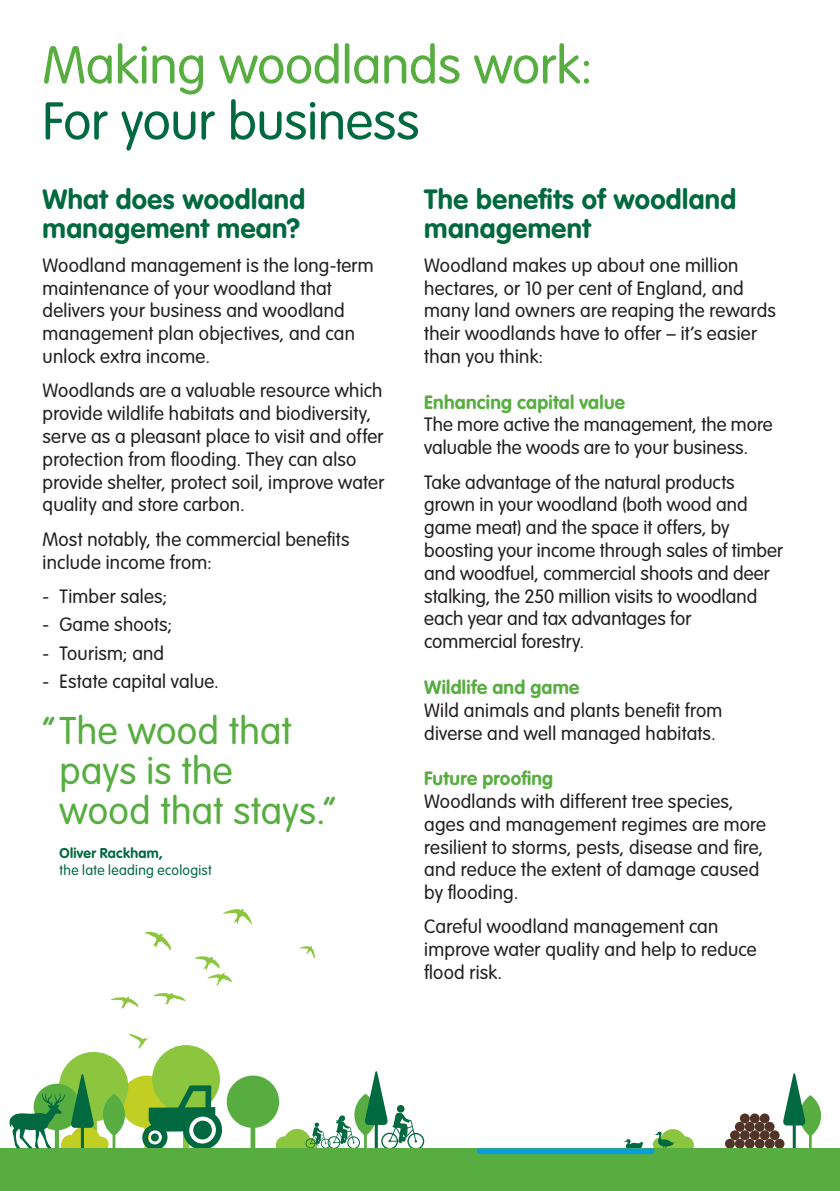
<style>
.page{position:relative;width:840px;height:1191px;background:#fff}
.page>*{position:absolute;margin:0;border:0;box-sizing:border-box;transform-origin:0 0}
.Bodytext{font:300 52px/56px "VAG Rounded";color:#58ad41}
.Bodytext-2{font:300 38px/40px "VAG Rounded";letter-spacing:.01em;color:#58ad41}
.Bodytext-3{font:700 27.6px/29px "VAG Rounded";letter-spacing:.015em;color:#00693f}
.Bodytext-4{font:300 19px/22.8px "VAG Rounded";letter-spacing:.01em;color:#231f20}
.Bodytext-5{font:300 14px/16.8px "VAG Rounded";letter-spacing:.025em;color:#00693f}
.s1{color:#00693f}
.s2{font-weight:700;color:#58ad41}
.s3{font-weight:700}
</style>
<div class="page">
<svg style="left:111px;top:908px;width:204px;height:140px"></svg>
<div style="left:120px;top:1075px;width:53px;height:52px;background:#c1ce23;border-radius:26px"></div>
<div style="left:59px;top:1052px;width:69px;height:69px;background:#8bc63e;border-radius:34px"></div>
<div style="left:152px;top:1045px;width:68px;height:67px;background:#8bc63e;border-radius:50%"></div>
<div style="left:226px;top:1075px;width:53px;height:52px;background:#58ad41;border-radius:26px"></div>
<svg style="left:275px;top:1071px;width:149px;height:77px"></svg>
<div style="left:396px;top:1105px;width:8px;height:7px;background:#00693f;border-radius:50%"></div>
<svg style="left:782px;top:1073px;width:38px;height:75px"></svg>
<svg style="left:142px;top:1085px;width:80px;height:63px"></svg>
<svg style="left:724px;top:1138px;width:10px;height:10px"></svg>
<div style="left:734px;top:1138px;width:10px;height:10px;background:#513427;border-radius:50%"></div>
<div style="left:744px;top:1138px;width:10px;height:10px;background:#513427;border-radius:50%"></div>
<div style="left:754px;top:1138px;width:10px;height:10px;background:#513427;border-radius:50%"></div>
<div style="left:764px;top:1138px;width:10px;height:10px;background:#513427;border-radius:50%"></div>
<div style="left:774px;top:1138px;width:10px;height:10px;background:#513427;border-radius:50%"></div>
<svg style="left:729px;top:1130px;width:10px;height:10px"></svg>
<div style="left:739px;top:1130px;width:10px;height:10px;background:#513427;border-radius:50%"></div>
<div style="left:749px;top:1130px;width:10px;height:10px;background:#513427;border-radius:50%"></div>
<div style="left:759px;top:1130px;width:10px;height:10px;background:#513427;border-radius:50%"></div>
<div style="left:769px;top:1130px;width:10px;height:10px;background:#513427;border-radius:50%"></div>
<svg style="left:734px;top:1121px;width:10px;height:10px"></svg>
<div style="left:744px;top:1121px;width:10px;height:10px;background:#513427;border-radius:50%"></div>
<div style="left:754px;top:1121px;width:10px;height:10px;background:#513427;border-radius:50%"></div>
<div style="left:764px;top:1121px;width:10px;height:10px;background:#513427;border-radius:50%"></div>
<div style="left:739px;top:1113px;width:10px;height:10px;background:#513427;border-radius:50%"></div>
<div style="left:749px;top:1113px;width:10px;height:10px;background:#513427;border-radius:50%"></div>
<div style="left:759px;top:1113px;width:10px;height:10px;background:#513427;border-radius:50%"></div>
<div style="left:0;top:1148px;width:839px;height:43px;background:#58ad41"></div>
<svg style="left:476px;top:1129px;width:217px;height:25px"></svg>
<svg style="left:9px;top:1073px;width:116px;height:75px"></svg>
<p class="Bodytext" style="left:43px;top:37px;width:551px">Making woodlands work:<br><span class="s1">For your business</span></p>
<p class="Bodytext-3" style="left:424px;top:184px;width:313px">The benefits of woodland management</p>
<p class="Bodytext-4" style="left:424px;top:254px;width:353px">Woodland makes up about one million hectares, or 10 per cent of England, and many land owners are reaping the rewards their woodlands have to offer – it’s easier than you think:</p>
<p class="Bodytext-4" style="left:424px;top:390px;width:350px"><span class="s2">Enhancing capital value<br></span>The more active the management, the more valuable the woods are to your business.</p>
<p class="Bodytext-4" style="left:424px;top:470px;width:360px">Take advantage of the natural products grown in your woodland (both wood and game meat) and the space it offers, by boosting your income through sales of timber and woodfuel, commercial shoots and deer stalking, the 250 million visits to woodland each year and tax advantages for commercial forestry.</p>
<p class="Bodytext-4" style="left:424px;top:676px;width:299px"><span class="s2">Wildlife and game<br></span>Wild animals and plants benefit from diverse and well managed habitats.</p>
<p class="Bodytext-4" style="left:424px;top:767px;width:343px"><span class="s2">Future proofing<br></span>Woodlands with different tree species, ages and management regimes are more resilient to storms, pests, disease and fire, and reduce the extent of damage caused by flooding.</p>
<p class="Bodytext-4" style="left:424px;top:915px;width:334px">Careful woodland management can improve water quality and help to reduce flood risk.</p>
<p class="Bodytext-3" style="left:43px;top:184px;width:264px">What does woodland management mean?</p>
<p class="Bodytext-4" style="left:43px;top:254px;width:332px">Woodland management is the long-term maintenance of your woodland that delivers your business and woodland management plan objectives, and can unlock extra income.</p>
<p class="Bodytext-4" style="left:43px;top:379px;width:343px">Woodlands are a valuable resource which provide wildlife habitats and biodiversity, serve as a pleasant place to visit and offer protection from flooding. They can also provide shelter, protect soil, improve water quality and store carbon.</p>
<p class="Bodytext-4" style="left:43px;top:527px;width:308px">Most notably, the commercial benefits include income from:</p>
<p class="Bodytext-4" style="left:43px;top:585px;width:126px">- Timber sales;</p>
<p class="Bodytext-4" style="left:43px;top:613px;width:131px">- Game shoots;</p>
<p class="Bodytext-4" style="left:43px;top:641px;width:123px">- Tourism; and</p>
<p class="Bodytext-4" style="left:43px;top:670px;width:178px">- Estate capital value.</p>
<p class="Bodytext-2" style="left:60px;top:711px;width:277px;text-indent:-17px">“The wood that pays is the<br>wood that stays.”</p>
<p class="Bodytext-5" style="left:60px;top:845px;width:154px"><span class="s3">Oliver Rackham,<br></span>the late leading ecologist</p>
</div>
